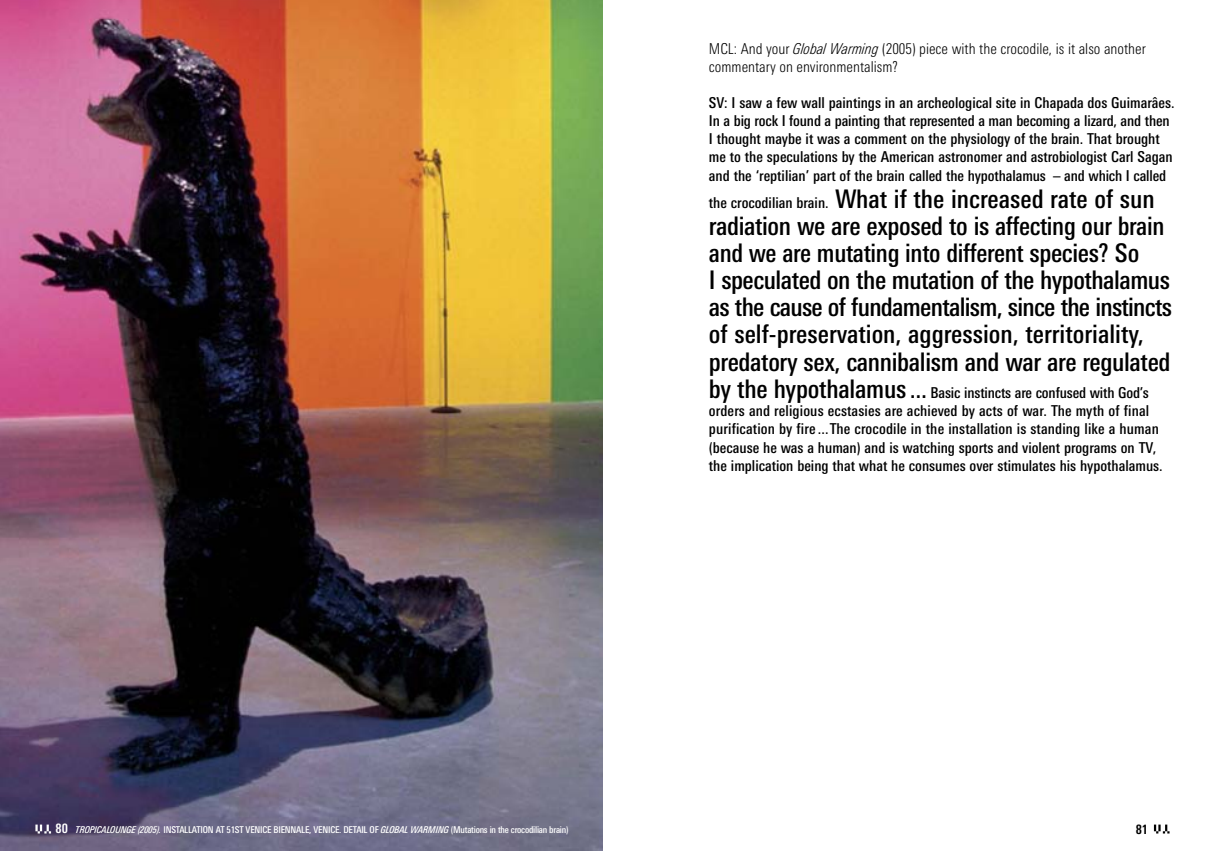
<style>
.page{position:relative;width:1205px;height:851px;background:#fff}
.page>*{position:absolute;margin:0;border:0;box-sizing:border-box;transform-origin:0 0}
.t1{font:500 condensed 25.62px/27.1px "Linotype Univers";letter-spacing:-.015em;color:#000}
.t2{font:500 condensed 15px/18.1px "Linotype Univers";color:#000}
.t3{font:300 condensed 15px/18.1px "Linotype Univers";color:#000}
.t4{font:700 condensed 13.12px "Linotype Univers";color:#000}
.t5{font:500 condensed 9.38px "Linotype Univers";letter-spacing:-.025em;color:#fff}
.s1{font-style:italic}
.s2{font-size:15px}
.s3{font-size:25.62px}
.s4{font-weight:700;font-size:13.12px}
</style>
<div class="page">
<img style="left:0;top:0;width:602px;height:850px">
<svg style="left:1154px;top:824px;width:15px;height:9px"></svg>
<svg style="left:35px;top:824px;width:16px;height:9px"></svg>
<p class="t3" style="left:709px;top:41px;width:438px">MCL: And your <span class="s1">Global Warming</span> (2005) piece with the crocodile, is it also another commentary on environmentalism?</p>
<p class="t2" style="left:709px;top:95px;width:467px">SV: I saw a few wall paintings in an archeological site in Chapada dos Guimarâes.<br>In a big rock I found a painting that represented a man becoming a lizard, and then I thought maybe it was a comment on the physiology of the brain. That brought me to the speculations by the American astronomer and astrobiologist Carl Sagan and the ‘reptilian’ part of the brain called the hypothalamus – and which I called</p>
<p class="t1" style="left:709px;top:187px;width:464px"><span class="s2">the crocodilian brain.</span> What if the increased rate of sun radiation we are exposed to is affecting our brain and we are mutating into different species? So<br>I speculated on the mutation of the hypothalamus as the cause of fundamentalism, since the instincts of self-preservation, aggression, territoriality, predatory sex, cannibalism and war are regulated</p>
<p class="t2" style="left:709px;top:384px;width:455px"><span class="s3">by the hypothalamus ...</span> Basic instincts are confused with God’s orders and religious ecstasies are achieved by acts of war. The myth of final purification by fire ...The crocodile in the installation is standing like a human (because he was a human) and is watching sports and violent programs on TV, the implication being that what he consumes over stimulates his hypothalamus.</p>
<p class="t5" style="left:55px;top:826px;width:515px"><span class="s4">80</span> <span class="s1">TROPICALOUNGE (2005).</span> INSTALLATION AT 51ST VENICE BIENNALE, VENICE. DETAIL OF <span class="s1">GLOBAL WARMING</span> (Mutations in the crocodilian brain)</p>
<p class="t4" style="left:1136px;top:823px;width:14px">81</p>
</div>
